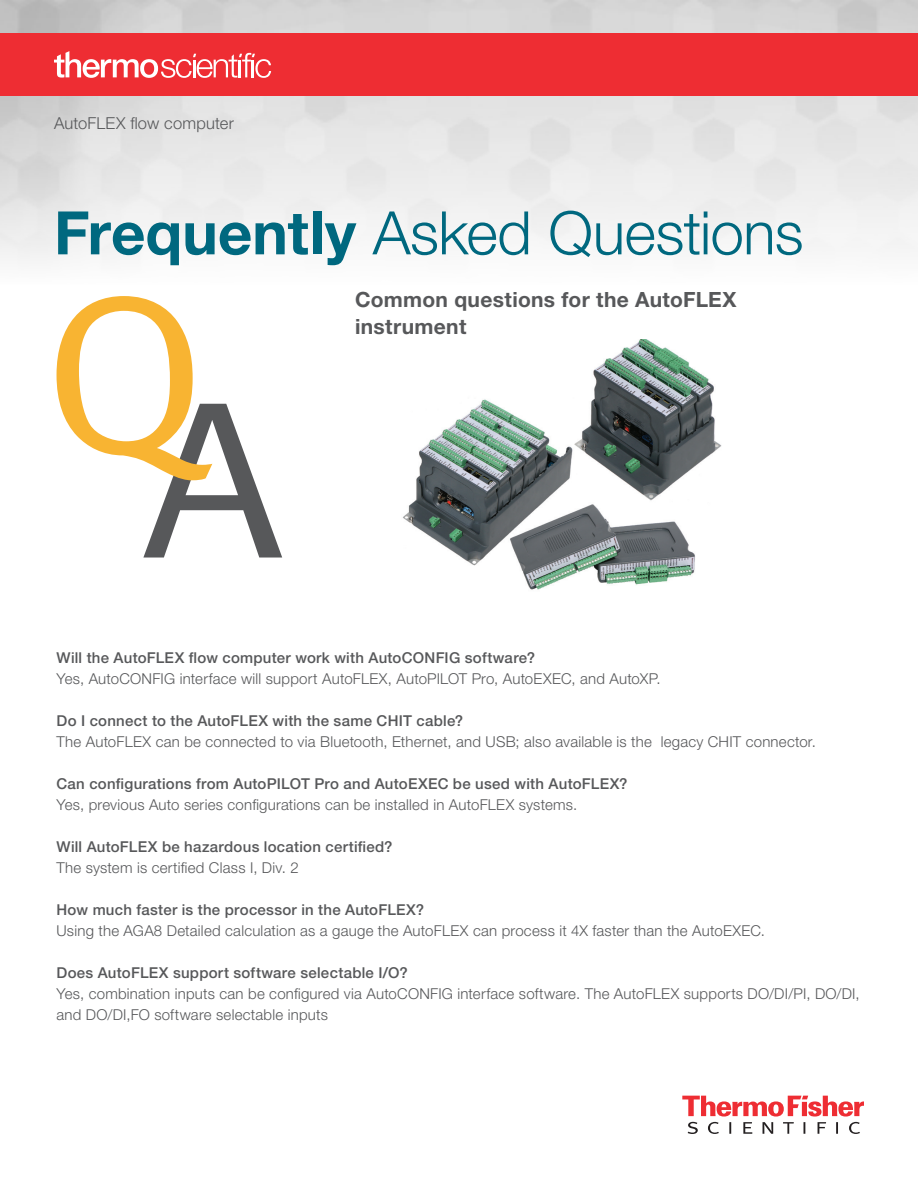
<style>
.page{position:relative;width:918px;height:1188px;background:#fff}
.page>*{position:absolute;margin:0;border:0;box-sizing:border-box;transform-origin:0 0}
.Headline{font:300 60px "Helvetica Neue LT Std";letter-spacing:-.01em;color:#00687f}
.Secondary_Header{font:700 21px/27px "Helvetica Neue LT Std";letter-spacing:.015em;color:#57585a}
.Technical_Eyebrow{font:300 16.5px "Helvetica Neue LT Std";letter-spacing:.01em;color:#57585a}
.Body_Copy{font:300 15px/21px "Helvetica Neue LT Std";letter-spacing:.015em;color:#57585a}
.Body_Copy-2{font:500 15px/21px "Helvetica Neue LT Std";letter-spacing:.015em;color:#57585a}
.s1{font-weight:700}
.s2{font-weight:500}
.s3{font-weight:300}
</style>
<div class="page">
<svg style="left:0;top:0;width:918px;height:261px;fill:#e8e8e8"></svg>
<svg style="left:682px;top:1096px;width:182px;height:38px"></svg>
<svg style="left:57px;top:296px;width:225px;height:262px"></svg>
<img style="left:402px;top:340px;width:320px;height:250px">
<div style="left:0;top:33px;width:918px;height:63px;background:#ee2d33"></div>
<svg style="left:54px;top:51px;width:217px;height:27px"></svg>
<p class="Technical_Eyebrow" style="left:54px;top:113px;width:181px">AutoFLEX flow computer</p>
<p class="Headline" style="left:54px;top:196px;width:751px"><span class="s1">Frequently</span> Asked Questions</p>
<p class="Secondary_Header" style="left:355px;top:286px;width:383px">Common questions for the AutoFLEX instrument</p>
<p class="Body_Copy" style="left:57px;top:647px;width:606px"><span class="s2">Will the AutoFLEX flow computer work with AutoCONFIG software?<br></span>Yes, AutoCONFIG interface will support AutoFLEX, AutoPILOT Pro, AutoEXEC, and AutoXP.</p>
<p class="Body_Copy" style="left:57px;top:710px;width:761px"><span class="s2">Do I connect to the AutoFLEX with the same CHIT cable?<br></span>The AutoFLEX can be connected to via Bluetooth, Ethernet, and USB; also available is the legacy CHIT connector.</p>
<p class="Body_Copy" style="left:57px;top:773px;width:573px"><span class="s2">Can configurations from AutoPILOT Pro and AutoEXEC be used with AutoFLEX?<br></span>Yes, previous Auto series configurations can be installed in AutoFLEX systems.</p>
<p class="Body_Copy-2" style="left:57px;top:836px;width:338px">Will AutoFLEX be hazardous location certified?<br><span class="s3">The system is certified Class I, Div. 2</span></p>
<p class="Body_Copy" style="left:57px;top:899px;width:710px"><span class="s2">How much faster is the processor in the AutoFLEX?<br></span>Using the AGA8 Detailed calculation as a gauge the AutoFLEX can process it 4X faster than the AutoEXEC.</p>
<p class="Body_Copy" style="left:57px;top:962px;width:805px"><span class="s2">Does AutoFLEX support software selectable I/O?<br></span>Yes, combination inputs can be configured via AutoCONFIG interface software. The AutoFLEX supports DO/DI/PI, DO/DI, and DO/DI,FO software selectable inputs</p>
</div>
